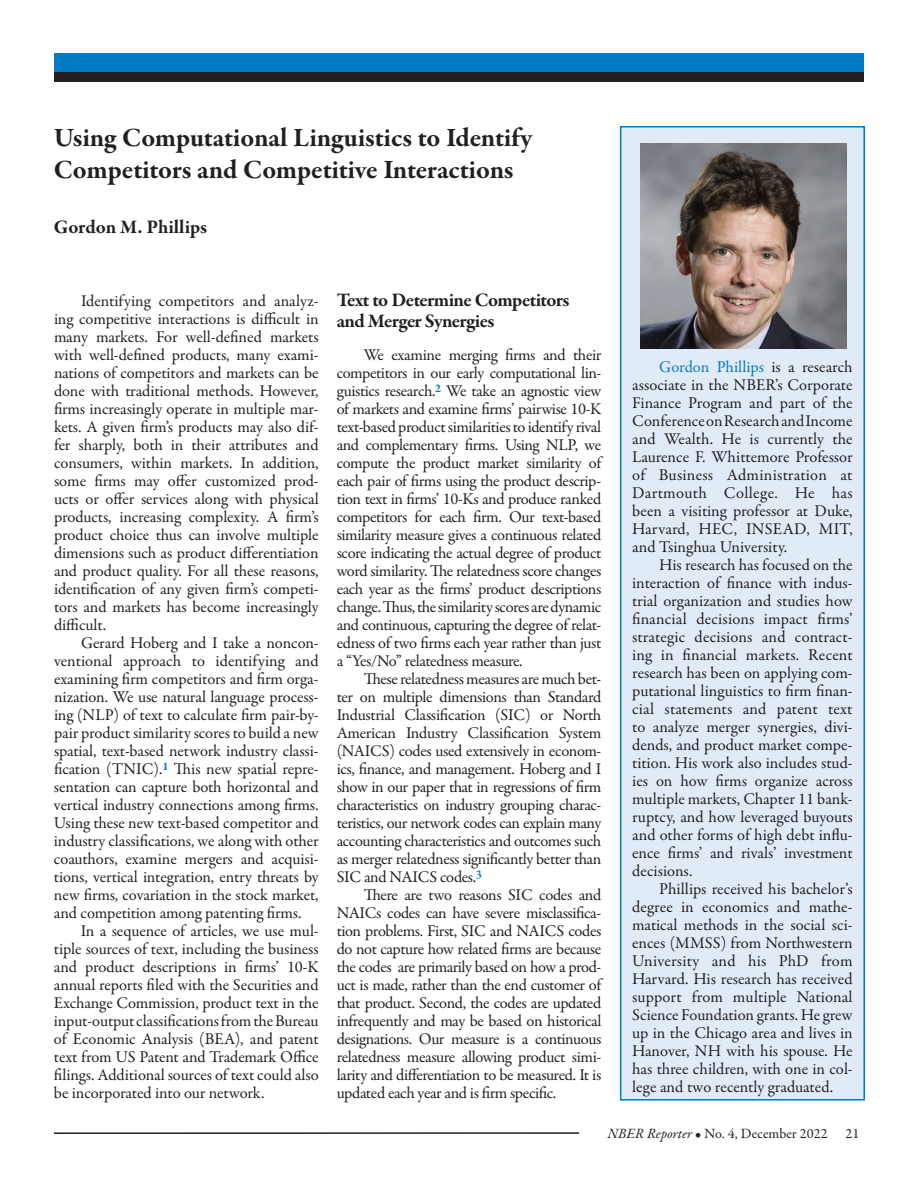
<style>
.page{position:relative;width:918px;height:1188px;background:#fff}
.page>*{position:absolute;margin:0;border:0;box-sizing:border-box;transform-origin:0 0}
.t1{font:700 27px/32.4px "Garamond Premr Pro";letter-spacing:-.01em;color:#231f20}
.t2{font:700 19.5px/21px "Garamond Premr Pro";letter-spacing:-.025em;color:#231f20}
.t3{font:700 19.5px "Garamond Premr Pro";color:#231f20}
.t4{font:16.5px/18px "Garamond Premr Pro";letter-spacing:-.01em;color:#231f20;text-align:justify}
.t5{font:14.25px "Garamond Premr Pro";color:#231f20}
.s1{color:#007ac2}
.s2{font-style:italic}
</style>
<div class="page">
<div style="left:54px;top:53px;width:810px;height:19px;background:#007ac2"></div>
<hr style="left:54px;top:1132px;width:525px;height:2px;background:#231f20">
<div style="left:54px;top:72px;width:810px;height:10px;background:#231f20"></div>
<div style="left:621px;top:127px;width:243px;height:973px;background:#e1ebf7"></div>
<div style="left:620px;top:126px;width:245px;height:975px;border:2px solid #007ac2"></div>
<img style="left:640px;top:143px;width:206px;height:206px">
<h1 class="t1" style="left:54px;top:121px;width:480px">Using Computational Linguistics to Identify<br>Competitors and Competitive Interactions</h1>
<p class="t3" style="left:54px;top:215px;width:155px">Gordon M. Phillips</p>
<p class="t4" style="left:54px;top:292px;width:266px;text-indent:27px">Identifying competitors and analyz&shy;ing competitive interactions is difficult in many markets. For well-defined markets with well-defined products, many exami&shy;nations of competitors and markets can be done with traditional methods. However, firms increasingly operate in multiple mar&shy;kets. A given firm’s products may also dif&shy;fer sharply, both in their attributes and consumers, within markets. In addition, some firms may offer customized prod&shy;ucts or offer services along with physical products, increasing complexity. A firm’s product choice thus can involve multiple dimensions such as product differentiation and product quality. For all these reasons, identification of any given firm’s competi&shy;tors and markets has become increasingly difficult.</p>
<p class="t4" style="left:54px;top:634px;width:266px;text-indent:27px">Gerard Hoberg and I take a noncon&shy;ventional approach to identifying and examining firm competitors and firm orga&shy;nization. We use natural language process&shy;ing (NLP) of text to calculate firm pair-by&shy;pair product similarity scores to build a new spatial, text-based network industry classi&shy;fication (TNIC).<sup>1</sup> This new spatial repre&shy;sentation can capture both horizontal and vertical industry connections among firms.<br>Using these new text-based competitor and industry classifications, we along with other coauthors, examine mergers and acquisi&shy;tions, vertical integration, entry threats by new firms, covariation in the stock market, and competition among patenting firms.</p>
<p class="t4" style="left:54px;top:922px;width:266px;text-indent:27px">In a sequence of articles, we use mul&shy;tiple sources of text, including the business and product descriptions in firms’ 10-K annual reports filed with the Securities and Exchange Commission, product text in the input-output classifications from the Bureau of Economic Analysis (BEA), and patent text from US Patent and Trademark Office filings. Additional sources of text could also be incorporated into our network.</p>
<p class="t2" style="left:337px;top:290px;width:234px">Text to Determine Competitors and Merger Synergies</p>
<p class="t4" style="left:337px;top:346px;width:266px;text-indent:27px">We examine merging firms and their competitors in our early computational lin&shy;guistics research.<sup>2</sup> We take an agnostic view of markets and examine firms’ pairwise 10-K text-based product similarities to identify rival and complementary firms. Using NLP, we compute the product market similarity of each pair of firms using the product descrip&shy;tion text in firms’ 10-Ks and produce ranked competitors for each firm. Our text-based similarity measure gives a continuous related score indicating the actual degree of product word similarity. The relatedness score changes each year as the firms’ product descriptions change. Thus, the similarity scores are dynamic and continuous, capturing the degree of relat&shy;edness of two firms each year rather than just a “Yes/No” relatedness measure.</p>
<p class="t4" style="left:337px;top:670px;width:266px;text-indent:27px">These relatedness measures are much bet&shy;ter on multiple dimensions than Standard Industrial Classification (SIC) or North American Industry Classification System (NAICS) codes used extensively in econom&shy;ics, finance, and management. Hoberg and I show in our paper that in regressions of firm characteristics on industry grouping charac&shy;teristics, our network codes can explain many accounting characteristics and outcomes such as merger relatedness significantly better than SIC and NAICS codes.<sup>3</sup></p>
<p class="t4" style="left:337px;top:886px;width:266px;text-indent:27px">There are two reasons SIC codes and NAICs codes can have severe misclassifica&shy;tion problems. First, SIC and NAICS codes do not capture how related firms are because the codes are primarily based on how a prod&shy;uct is made, rather than the end customer of that product. Second, the codes are updated infrequently and may be based on historical designations. Our measure is a continuous relatedness measure allowing product simi&shy;larity and differentiation to be measured. It is updated each year and is firm specific.</p>
<p class="t4" style="left:632px;top:358px;width:222px;text-indent:27px"><span class="s1">Gordon Phillips</span> is a research associate in the NBER’s Corporate Finance Program and part of the Conference on Research and Income and Wealth. He is currently the Laurence F. Whittemore Professor of Business Administration at Dartmouth College. He has been a visiting professor at Duke, Harvard, HEC, INSEAD, MIT, and Tsinghua University.</p>
<p class="t4" style="left:632px;top:556px;width:222px;text-indent:27px">His research has focused on the interaction of finance with indus&shy;trial organization and studies how financial decisions impact firms’ strategic decisions and contract&shy;ing in financial markets. Recent research has been on applying com&shy;putational linguistics to firm finan&shy;cial statements and patent text to analyze merger synergies, divi&shy;dends, and product market compe&shy;tition. His work also includes stud&shy;ies on how firms organize across multiple markets, Chapter 11 bank&shy;ruptcy, and how leveraged buyouts and other forms of high debt influ&shy;ence firms’ and rivals’ investment decisions.</p>
<p class="t4" style="left:632px;top:881px;width:222px;text-indent:27px">Phillips received his bachelor’s degree in economics and mathe&shy;matical methods in the social sci&shy;ences (MMSS) from Northwestern University and his PhD from Harvard. His research has received support from multiple National Science Foundation grants. He grew up in the Chicago area and lives in Hanover, NH with his spouse. He has three children, with one in col&shy;lege and two recently graduated.</p>
<p class="t5" style="left:608px;top:1125px;width:222px"><span class="s2">NBER Reporter</span> • No. 4, December 2022</p>
<p class="t5" style="left:846px;top:1125px;width:15px">21</p>
</div>
